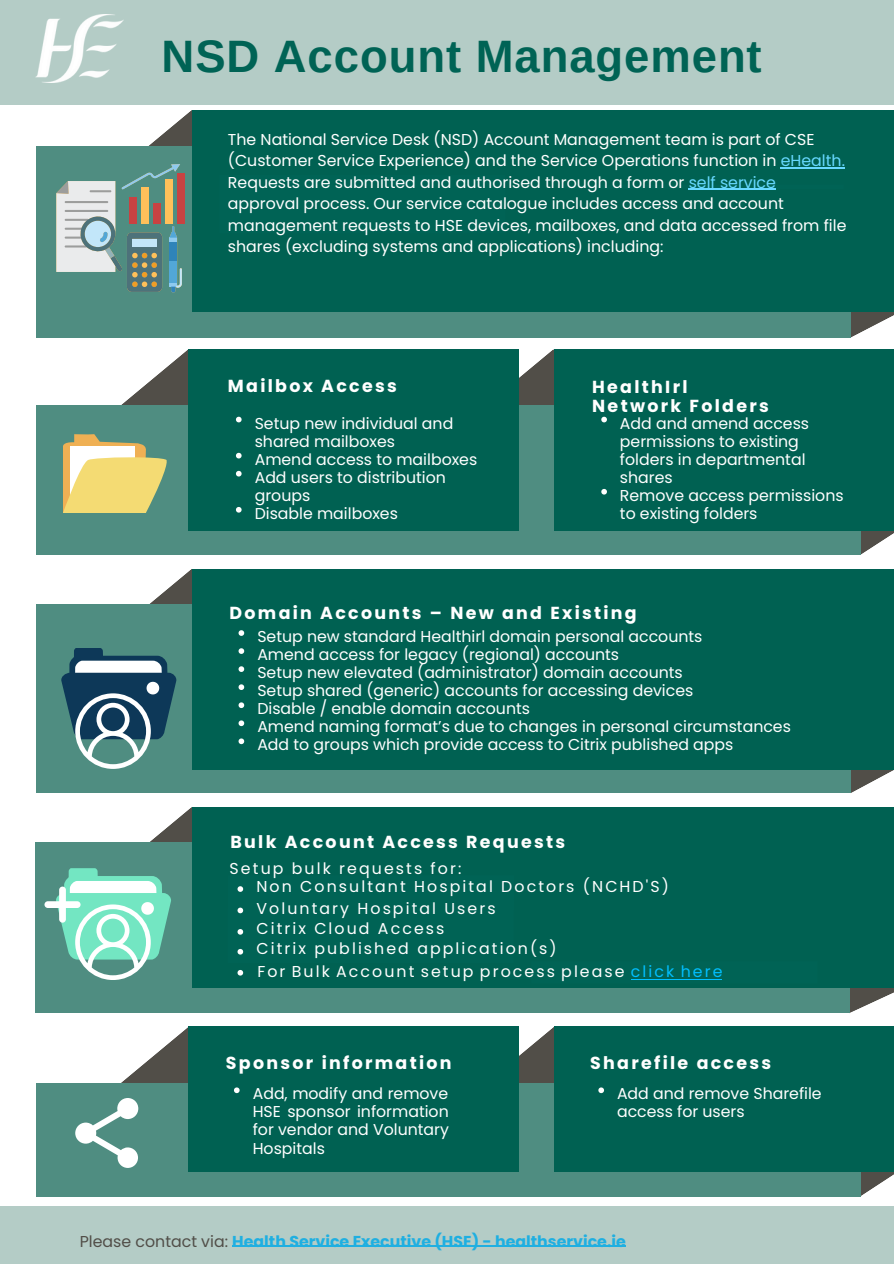
<style>
.page{position:relative;width:894px;height:1264px;background:#fff}
.page>*{position:absolute;margin:0;border:0;box-sizing:border-box;transform-origin:0 0}
.t1{font:700 45.45px "Arimo";letter-spacing:.02em;color:#006355}
.t2{font:700 17.4px/19.2px "Poppins";letter-spacing:.13em;color:#fff}
.t3{font:15.75px/18px "Poppins";color:#fff}
.t4{font:15.75px/22.2px "Poppins";letter-spacing:.13em;color:#fff}
.t5{font:700 15.75px "Poppins";color:#1fafe1}
.s1{color:#67d8ff}
.s2{color:#00bfff}
.s3{font-weight:400;color:#514e48}
</style>
<div class="page">
<div style="left:36px;top:146px;width:814px;height:191px;background:#4f8d81"></div>
<div style="left:192px;top:110px;width:701px;height:202px;background:#006152"></div>
<svg style="left:56px;top:110px;width:136px;height:182px"></svg>
<svg style="left:807px;top:167px;width:86px;height:388px"></svg>
<div style="left:36px;top:405px;width:824px;height:150px;background:#4f8d81"></div>
<div style="left:188px;top:349px;width:331px;height:181px;background:#006152"></div>
<div style="left:553px;top:349px;width:340px;height:181px;background:#006152"></div>
<svg style="left:63px;top:349px;width:178px;height:164px"></svg>
<svg style="left:519px;top:349px;width:87px;height:170px"></svg>
<svg style="left:850px;top:769px;width:43px;height:24px"></svg>
<div style="left:36px;top:604px;width:814px;height:189px;background:#4f8d81"></div>
<div style="left:192px;top:568px;width:701px;height:201px;background:#006152"></div>
<svg style="left:61px;top:568px;width:184px;height:201px"></svg>
<div style="left:36px;top:842px;width:814px;height:171px;background:#4f8d81"></div>
<div style="left:192px;top:806px;width:701px;height:181px;background:#006152"></div>
<svg style="left:813px;top:987px;width:80px;height:209px"></svg>
<div style="left:36px;top:1082px;width:824px;height:114px;background:#4f8d81"></div>
<div style="left:188px;top:1026px;width:331px;height:146px;background:#006152"></div>
<div style="left:553px;top:1026px;width:340px;height:146px;background:#006152"></div>
<svg style="left:61px;top:1027px;width:179px;height:141px"></svg>
<svg style="left:519px;top:1026px;width:85px;height:146px"></svg>
<div style="left:0;top:1206px;width:893px;height:57px;background:#b4ccc6"></div>
<hr style="left:232px;top:1245px;width:394px;height:1px;background:#1fafe1">
<div style="left:0;top:0;width:893px;height:105px;background:#b4ccc6"></div>
<img style="left:36px;top:15px;width:87px;height:67px">
<div style="left:557px;top:184px;width:286px;height:5px;background:#006355"></div>
<hr style="left:780px;top:167px;width:64px;height:1px;background:#67d8ff">
<hr style="left:688px;top:189px;width:87px;height:1px;background:#67d8ff">
<svg style="left:44px;top:807px;width:200px;height:173px"></svg>
<hr style="left:631px;top:979px;width:91px;height:1px;background:#00bfff">
<h1 class="t1" style="left:162px;top:31px;width:601px">NSD Account Management</h1>
<p class="t3" style="left:228px;top:129px;width:619px;line-height:21.5px">The National Service Desk (NSD) Account Management team is part of CSE (Customer Service Experience) and the Service Operations function in <span class="s1">eHealth.<br></span>Requests are submitted and authorised through a form or <span class="s1">self service </span>approval process. Our service catalogue includes access and account management requests to HSE devices, mailboxes, and data accessed from file shares (excluding systems and applications) including:</p>
<p class="t2" style="left:228px;top:376px;width:170px">Mailbox Access</p>
<p class="t3" style="left:255px;top:414px;width:224px">Setup new individual and shared mailboxes<br>Amend access to mailboxes<br>Add users to distribution groups<br>Disable mailboxes</p>
<p class="t2" style="left:592px;top:377px;width:178px">HealthIrl<br>Network Folders</p>
<p class="t3" style="left:619px;top:414px;width:225px">Add and amend access permissions to existing folders in departmental shares<br>Remove access permissions to existing folders</p>
<p class="t2" style="left:229px;top:603px;width:408px">Domain Accounts – New and Existing</p>
<p class="t3" style="left:257px;top:628px;width:535px">Setup new standard Healthirl domain personal accounts<br>Amend access for legacy (regional) accounts<br>Setup new elevated (administrator) domain accounts<br>Setup shared (generic) accounts for accessing devices<br>Disable / enable domain accounts<br>Amend naming format’s due to changes in personal circumstances Add to groups which provide access to Citrix published apps</p>
<p class="t2" style="left:230px;top:832px;width:336px">Bulk Account Access Requests</p>
<p class="t4" style="left:229px;top:857px;width:233px">Setup bulk requests for:</p>
<p class="t4" style="left:256px;top:875px;width:414px">Non Consultant Hospital Doctors (NCHD'S)<br>Voluntary Hospital Users</p>
<p class="t4" style="left:256px;top:918px;width:302px;line-height:20.1px">Citrix Cloud Access<br>Citrix published application(s)</p>
<p class="t4" style="left:257px;top:960px;width:466px">For Bulk Account setup process please <span class="s2">click here</span></p>
<p class="t2" style="left:226px;top:1052px;width:227px">Sponsor information</p>
<p class="t3" style="left:253px;top:1084px;width:198px;text-align:justify">Add, modify and remove HSE sponsor information for vendor and Voluntary Hospitals</p>
<p class="t2" style="left:590px;top:1052px;width:182px">Sharefile access</p>
<p class="t3" style="left:617px;top:1084px;width:206px">Add and remove Sharefile access for users</p>
<p class="t5" style="left:80px;top:1230px;width:547px"><span class="s3">Please contact via:</span> Health Service Executive (HSE) - healthservice.ie</p>
</div>
